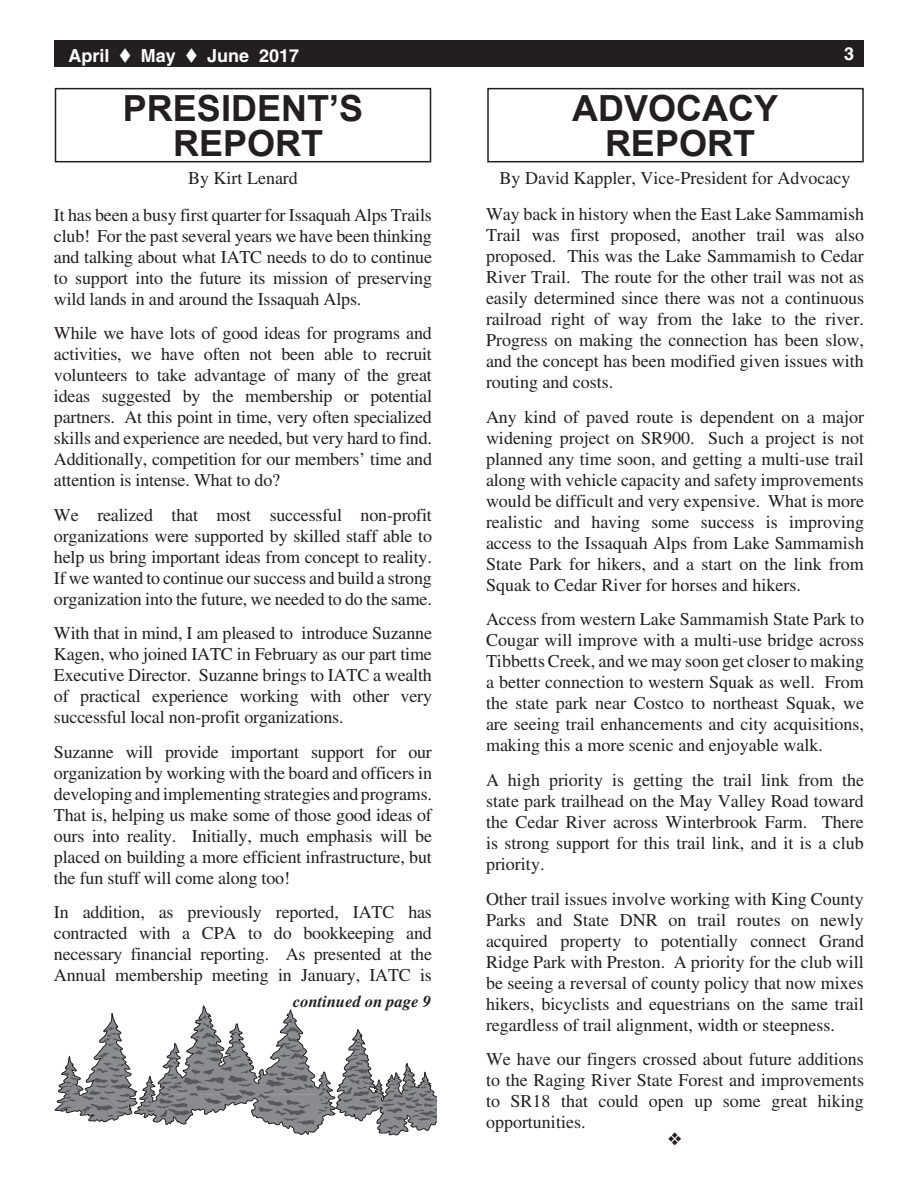
<style>
.page{position:relative;width:918px;height:1188px;background:#fff}
.page>*{position:absolute;margin:0;border:0;box-sizing:border-box;transform-origin:0 0}
.t1{font:700 36px/34.5px "Arial";color:#231f20;text-align:center}
.t2{font:18px/21px "Times";color:#231f20;text-align:justify}
.t3{font:700 18px "Helvetica";color:#fff}
.t4{font:italic 700 16.5px "Times";color:#231f20}
</style>
<div class="page">
<div style="left:54px;top:40px;width:810px;height:28px;background:#231f20"></div>
<svg style="left:54px;top:1005px;width:383px;height:131px"></svg>
<div style="left:55px;top:88px;width:376px;height:74px;border:2px solid #231f20"></div>
<div style="left:487px;top:88px;width:377px;height:74px;border:2px solid #231f20"></div>
<p class="t3" style="left:68px;top:44px;width:232px">April ▼ May ▼ June 2017</p>
<p class="t3" style="left:844px;top:43px;width:12px">3</p>
<h1 class="t1" style="left:123px;top:92px;width:242px">PRESIDENT’S<br>REPORT</h1>
<p class="t2" style="left:188px;top:168px;width:111px">By Kirt Lenard</p>
<h1 class="t1" style="left:572px;top:92px;width:207px">ADVOCACY<br>REPORT</h1>
<p class="t2" style="left:500px;top:168px;width:352px">By David Kappler, Vice-President for Advocacy</p>
<p class="t2" style="left:54px;top:204px;width:380px">It has been a busy first quarter for Issaquah Alps Trails club! For the past several years we have been thinking and talking about what IATC needs to do to continue to support into the future its mission of preserving wild lands in and around the Issaquah Alps.</p>
<p class="t2" style="left:54px;top:323px;width:380px">While we have lots of good ideas for programs and activities, we have often not been able to recruit volunteers to take advantage of many of the great ideas suggested by the membership or potential partners. At this point in time, very often specialized skills and experience are needed, but very hard to find.<br>Additionally, competition for our members’ time and attention is intense. What to do?</p>
<p class="t2" style="left:54px;top:504px;width:380px">We realized that most successful non-profit organizations were supported by skilled staff able to help us bring important ideas from concept to reality.<br>If we wanted to continue our success and build a strong organization into the future, we needed to do the same.</p>
<p class="t2" style="left:54px;top:623px;width:380px">With that in mind, I am pleased to introduce Suzanne Kagen, who joined IATC in February as our part time Executive Director. Suzanne brings to IATC a wealth of practical experience working with other very successful local non-profit organizations.</p>
<p class="t2" style="left:54px;top:741px;width:380px">Suzanne will provide important support for our organization by working with the board and officers in developing and implementing strategies and programs.<br>That is, helping us make some of those good ideas of ours into reality. Initially, much emphasis will be placed on building a more efficient infrastructure, but the fun stuff will come along too!</p>
<p class="t2" style="left:54px;top:902px;width:379px">In addition, as previously reported, IATC has contracted with a CPA to do bookkeeping and necessary financial reporting. As presented at the Annual membership meeting in January, IATC is</p>
<p class="t4" style="left:293px;top:991px;width:139px">continued on page 9</p>
<p class="t2" style="left:486px;top:204px;width:380px">Way back in history when the East Lake Sammamish Trail was first proposed, another trail was also proposed. This was the Lake Sammamish to Cedar River Trail. The route for the other trail was not as easily determined since there was not a continuous railroad right of way from the lake to the river.<br>Progress on making the connection has been slow, and the concept has been modified given issues with routing and costs.</p>
<p class="t2" style="left:486px;top:406px;width:380px">Any kind of paved route is dependent on a major widening project on SR900. Such a project is not planned any time soon, and getting a multi-use trail along with vehicle capacity and safety improvements would be difficult and very expensive. What is more realistic and having some success is improving access to the Issaquah Alps from Lake Sammamish State Park for hikers, and a start on the link from Squak to Cedar River for horses and hikers.</p>
<p class="t2" style="left:486px;top:609px;width:380px">Access from western Lake Sammamish State Park to Cougar will improve with a multi-use bridge across Tibbetts Creek, and we may soon get closer to making a better connection to western Squak as well. From the state park near Costco to northeast Squak, we are seeing trail enhancements and city acquisitions, making this a more scenic and enjoyable walk.</p>
<p class="t2" style="left:486px;top:769px;width:379px">A high priority is getting the trail link from the state park trailhead on the May Valley Road toward the Cedar River across Winterbrook Farm. There is strong support for this trail link, and it is a club priority.</p>
<p class="t2" style="left:486px;top:888px;width:380px">Other trail issues involve working with King County Parks and State DNR on trail routes on newly acquired property to potentially connect Grand Ridge Park with Preston. A priority for the club will be seeing a reversal of county policy that now mixes hikers, bicyclists and equestrians on the same trail regardless of trail alignment, width or steepness.</p>
<p class="t2" style="left:486px;top:1048px;width:380px">We have our fingers crossed about future additions to the Raging River State Forest and improvements to SR18 that could open up some great hiking opportunities.</p>
</div>
